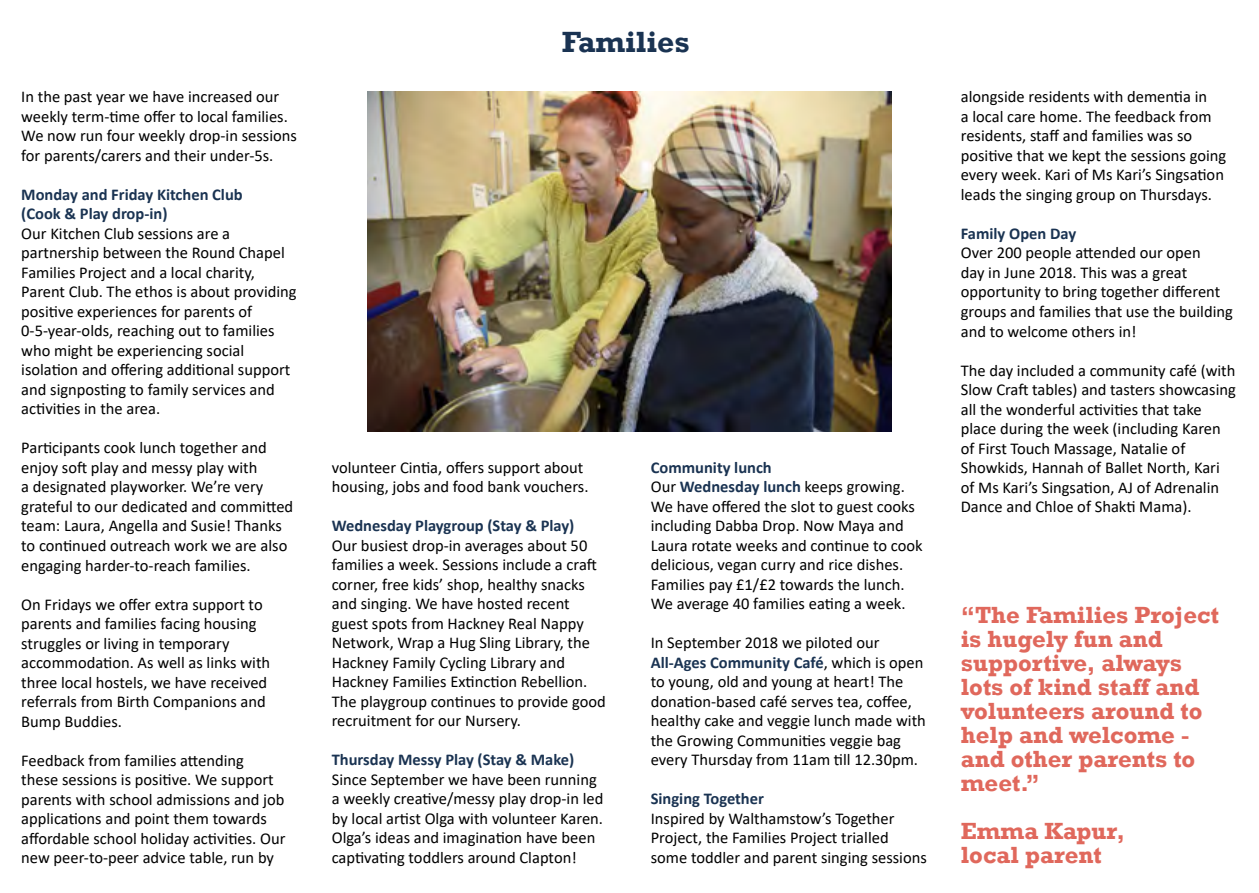
<style>
.page{position:relative;width:1259px;height:893px;background:#fff}
.page>*{position:absolute;margin:0;border:0;box-sizing:border-box;transform-origin:0 0}
.t1{font:700 30px "Rockwell";color:#1a3352}
.t2{font:700 24px/24px "Rockwell";color:#e0685c}
.t3{font:16.5px/19.5px "Calibri";color:#000}
.t4{font:700 16.5px/19.5px "Calibri";color:#1a3352}
.s1{font-weight:700;color:#1a3352}
</style>
<div class="page">
<img style="left:367px;top:91px;width:524px;height:340px">
<p class="t3" style="left:21px;top:87px;width:277px">In the past year we have increased our weekly term-time offer to local families.<br>We now run four weekly drop-in sessions for parents/carers and their under-5s.</p>
<p class="t4" style="left:21px;top:184px;width:223px">Monday and Friday Kitchen Club (Cook &amp; Play drop-in)</p>
<p class="t3" style="left:21px;top:223px;width:277px">Our Kitchen Club sessions are a partnership between the Round Chapel Families Project and a local charity, Parent Club. The ethos is about providing positive experiences for parents of 0-5-year-olds, reaching out to families who might be experiencing social isolation and offering additional support and signposting to family services and activities in the area.</p>
<p class="t3" style="left:21px;top:438px;width:273px">Participants cook lunch together and enjoy soft play and messy play with<br>a designated playworker. We’re very grateful to our dedicated and committed team: Laura, Angella and Susie! Thanks to continued outreach work we are also engaging harder-to-reach families.</p>
<p class="t3" style="left:21px;top:594px;width:250px">On Fridays we offer extra support to parents and families facing housing struggles or living in temporary accommodation. As well as links with three local hostels, we have received referrals from Birth Companions and<br>Bump Buddies.</p>
<p class="t3" style="left:21px;top:750px;width:266px">Feedback from families attending<br>these sessions is positive. We support parents with school admissions and job applications and point them towards affordable school holiday activities. Our new peer-to-peer advice table, run by</p>
<h1 class="t1" style="left:562px;top:24px;width:129px">Families</h1>
<p class="t3" style="left:332px;top:457px;width:258px">volunteer Cintia, offers support about housing, jobs and food bank vouchers.</p>
<p class="t4" style="left:332px;top:516px;width:244px">Wednesday Playgroup (Stay &amp; Play)</p>
<p class="t3" style="left:332px;top:535px;width:276px">Our busiest drop-in averages about 50 families a week. Sessions include a craft corner, free kids’ shop, healthy snacks and singing. We have hosted recent guest spots from Hackney Real Nappy Network, Wrap a Hug Sling Library, the Hackney Family Cycling Library and Hackney Families Extinction Rebellion.<br>The playgroup continues to provide good recruitment for our Nursery.</p>
<p class="t4" style="left:332px;top:750px;width:244px">Thursday Messy Play (Stay &amp; Make)</p>
<p class="t3" style="left:332px;top:769px;width:273px">Since September we have been running a weekly creative/messy play drop-in led by local artist Olga with volunteer Karen.<br>Olga’s ideas and imagination have been captivating toddlers around Clapton!</p>
<p class="t3" style="left:651px;top:457px;width:273px"><span class="s1">Community lunch<br></span>Our <span class="s1">Wednesday lunch</span> keeps growing.<br>We have offered the slot to guest cooks including Dabba Drop. Now Maya and Laura rotate weeks and continue to cook delicious, vegan curry and rice dishes.<br>Families pay £1/£2 towards the lunch.<br>We average 40 families eating a week.</p>
<p class="t3" style="left:651px;top:633px;width:277px">In September 2018 we piloted our <span class="s1">All-Ages Community Café</span>, which is open to young, old and young at heart! The donation-based café serves tea, coffee, healthy cake and veggie lunch made with the Growing Communities veggie bag every Thursday from 11am till 12.30pm.</p>
<p class="t4" style="left:651px;top:789px;width:115px">Singing Together</p>
<p class="t3" style="left:651px;top:808px;width:277px">Inspired by Walthamstow’s Together<br>Project, the Families Project trialled some toddler and parent singing sessions</p>
<p class="t3" style="left:960px;top:87px;width:267px">alongside residents with dementia in<br>a local care home. The feedback from residents, staff and families was so positive that we kept the sessions going every week. Kari of Ms Kari’s Singsation leads the singing group on Thursdays.</p>
<p class="t4" style="left:960px;top:224px;width:117px">Family Open Day</p>
<p class="t3" style="left:960px;top:243px;width:274px">Over 200 people attended our open<br>day in June 2018. This was a great opportunity to bring together different groups and families that use the building and to welcome others in!</p>
<p class="t3" style="left:960px;top:360px;width:276px">The day included a community café (with Slow Craft tables) and tasters showcasing all the wonderful activities that take place during the week (including Karen of First Touch Massage, Natalie of Showkids, Hannah of Ballet North, Kari of Ms Kari’s Singsation, AJ of Adrenalin Dance and Chloe of Shakti Mama).</p>
<h2 class="t2" style="left:960px;top:603px;width:260px">“The Families Project is hugely fun and supportive, always lots of kind staff and volunteers around to help and welcome - and other parents to meet.”</h2>
<h2 class="t2" style="left:960px;top:819px;width:166px">Emma Kapur, local parent</h2>
</div>
